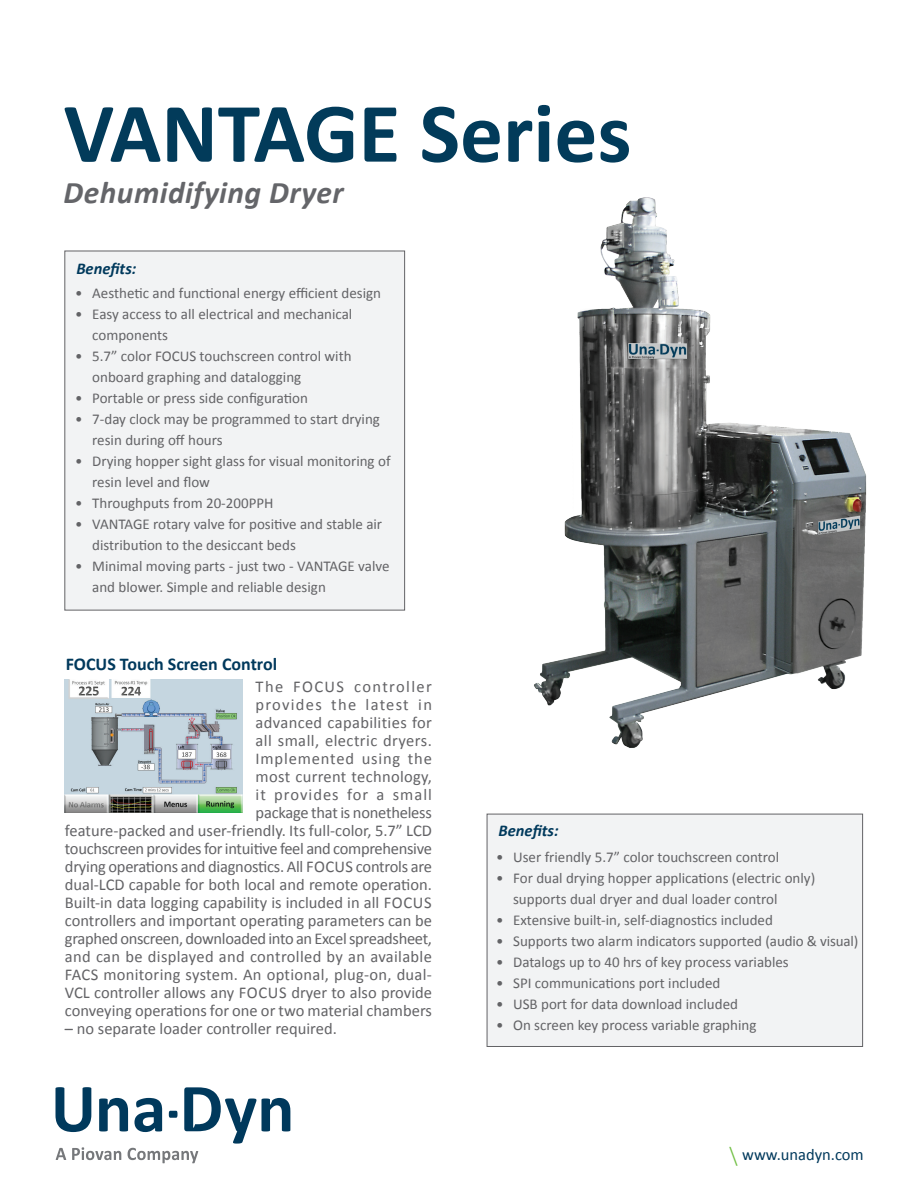
<style>
.page{position:relative;width:918px;height:1188px;background:#fff}
.page>*{position:absolute;margin:0;border:0;box-sizing:border-box;transform-origin:0 0}
.t1{font:700 85.5px "Calibri";color:#023b5a}
.t2{font:italic 700 31.5px "Calibri";letter-spacing:.015em;color:#646569}
.t3{font:700 18px "Calibri";color:#00395c}
.t4{font:16.5px/18px "Calibri";color:#636366;text-align:right}
.t5{font:italic 700 16.5px "Calibri";color:#00395c}
.t6{font:16.5px "Calibri";color:#00395c}
.t7{font:15px/21px "Calibri";color:#636366}
.s1{font-weight:300;font-size:22.5px;color:#71bf44}
</style>
<div class="page">
<svg style="left:56px;top:1087px;width:234px;height:76px"></svg>
<img style="left:534px;top:197px;width:333px;height:551px">
<div style="left:64px;top:251px;width:341px;height:359px;background:#f2f3f4;border:1px solid #636366"></div>
<div style="left:487px;top:814px;width:376px;height:233px;background:#f2f3f4;border:1px solid #636366"></div>
<img style="left:65px;top:680px;width:177px;height:133px">
<h1 class="t1" style="left:64px;top:79px;width:569px">VANTAGE Series</h1>
<h2 class="t2" style="left:64px;top:172px;width:282px">Dehumidifying Dryer</h2>
<p class="t5" style="left:76px;top:258px;width:62px">Benefits:</p>
<p class="t7" style="left:75px;top:282px;width:307px">• Aesthetic and functional energy efficient design</p>
<p class="t7" style="left:92px;top:303px;width:262px;text-indent:-17px">• Easy access to all electrical and mechanical components</p>
<p class="t7" style="left:92px;top:345px;width:261px;text-indent:-17px">• 5.7” color FOCUS touchscreen control with onboard graphing and datalogging</p>
<p class="t7" style="left:75px;top:387px;width:234px">• Portable or press side configuration</p>
<p class="t7" style="left:92px;top:408px;width:289px;text-indent:-17px">• 7-day clock may be programmed to start drying resin during off hours</p>
<p class="t7" style="left:92px;top:450px;width:300px;text-indent:-17px">• Drying hopper sight glass for visual monitoring of resin level and flow</p>
<p class="t7" style="left:75px;top:492px;width:200px">• Throughputs from 20-200PPH</p>
<p class="t7" style="left:92px;top:513px;width:291px;text-indent:-17px">• VANTAGE rotary valve for positive and stable air distribution to the desiccant beds</p>
<p class="t7" style="left:92px;top:555px;width:299px;text-indent:-17px">• Minimal moving parts - just two - VANTAGE valve and blower. Simple and reliable design</p>
<p class="t3" style="left:66px;top:652px;width:213px">FOCUS Touch Screen Control</p>
<p class="t4" style="left:65px;top:678px;width:369px">The FOCUS controller<br>provides the latest in<br>advanced capabilities for<br>all small, electric dryers.<br>Implemented using the<br>most current technology,<br>it provides for a small<br>package that is nonetheless<br>feature-packed and user-friendly. Its full-color, 5.7” LCD touchscreen provides for intuitive feel and comprehensive drying operations and diagnostics. All FOCUS controls are dual-LCD capable for both local and remote operation.<br>Built-in data logging capability is included in all FOCUS controllers and important operating parameters can be graphed onscreen, downloaded into an Excel spreadsheet, and can be displayed and controlled by an available FACS monitoring system. An optional, plug-on, dual-VCL controller allows any FOCUS dryer to also provide conveying operations for one or two material chambers</p>
<p class="t4" style="left:65px;top:1020px;width:273px">– no separate loader controller required.</p>
<p class="t5" style="left:499px;top:820px;width:62px">Benefits:</p>
<p class="t7" style="left:496px;top:847px;width:284px">• User friendly 5.7” color touchscreen control</p>
<p class="t7" style="left:513px;top:868px;width:304px;text-indent:-17px">• For dual drying hopper applications (electric only) supports dual dryer and dual loader control</p>
<p class="t7" style="left:496px;top:910px;width:278px">• Extensive built-in, self-diagnostics included</p>
<p class="t7" style="left:496px;top:931px;width:364px">• Supports two alarm indicators supported (audio &amp; visual)</p>
<p class="t7" style="left:496px;top:952px;width:294px">• Datalogs up to 40 hrs of key process variables</p>
<p class="t7" style="left:496px;top:973px;width:226px">• SPI communications port included</p>
<p class="t7" style="left:496px;top:994px;width:243px">• USB port for data download included</p>
<p class="t7" style="left:496px;top:1015px;width:262px">• On screen key process variable graphing</p>
<p class="t6" style="left:729px;top:1144px;width:136px"><span class="s1">\</span> www.unadyn.com</p>
</div>
